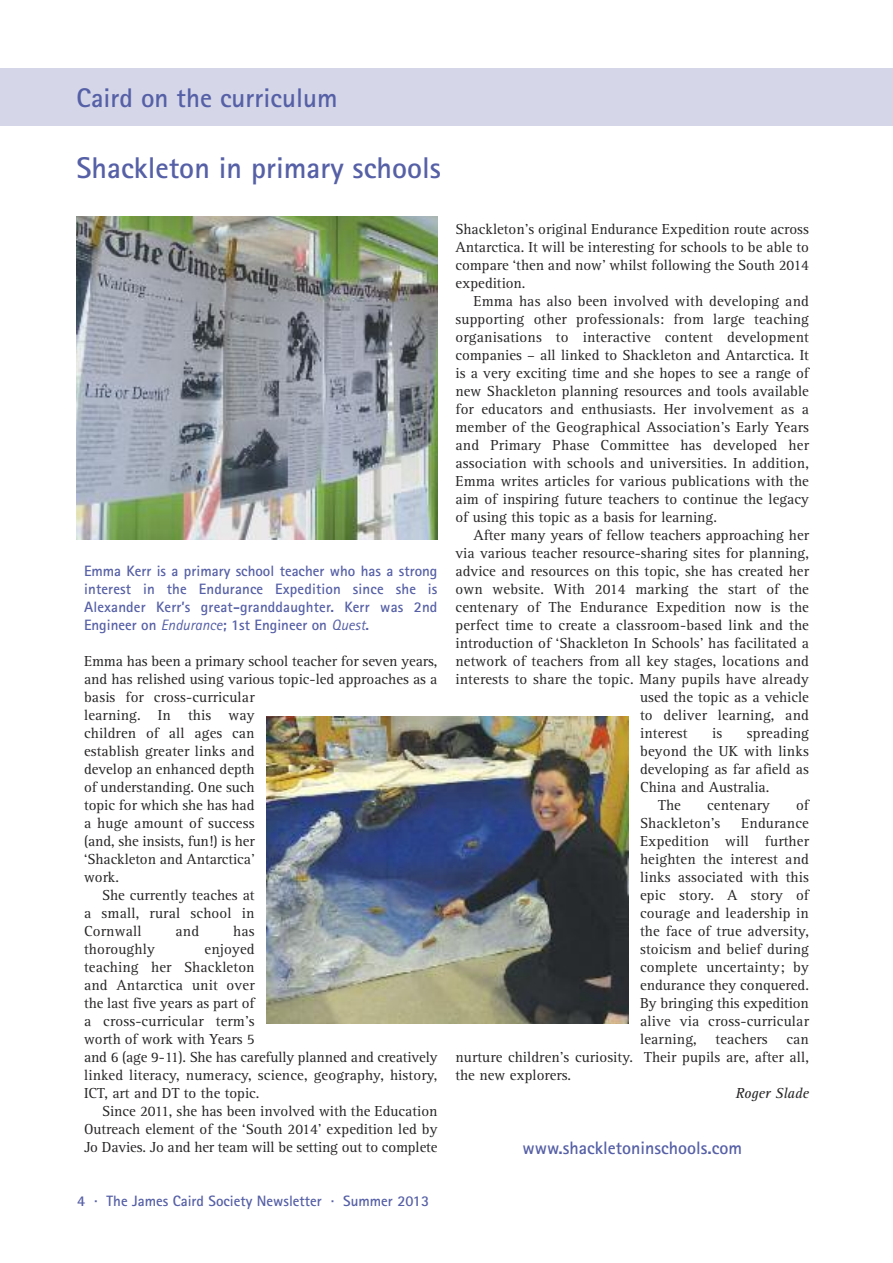
<style>
.page{position:relative;width:893px;height:1263px;background:#fff}
.page>*{position:absolute;margin:0;border:0;box-sizing:border-box;transform-origin:0 0}
.t1{font:700 30px "Rotis Sans Serif";color:#5660a6}
.t2{font:700 27px "Rotis Sans Serif";color:#5660a6}
.t3{font:700 18px "Rotis Sans Serif";color:#5660a6}
.t4{font:15px/18px "Rotis Serif";letter-spacing:.005em;color:#272526;text-align:justify}
.t5{font:700 15px/18px "Rotis Sans Serif";color:#5660a6;text-align:justify}
.t6{font:italic 15px "Rotis Serif";color:#272526}
.s1{font-weight:400;font-style:italic}
</style>
<div class="page">
<div style="left:0;top:68px;width:893px;height:58px;background:#d5d7e9"></div>
<img style="left:267px;top:717px;width:361px;height:306px">
<img style="left:77px;top:216px;width:361px;height:323px">
<h2 class="t2" style="left:77px;top:88px;width:262px">Caird on the curriculum</h2>
<h1 class="t1" style="left:77px;top:157px;width:366px">Shackleton in primary schools</h1>
<p class="t5" style="left:84px;top:563px;width:355px">Emma Kerr is a primary school teacher who has a strong interest in the Endurance Expedition since she is Alexander Kerr’s great-granddaughter. Kerr was 2nd Engineer on <span class="s1">Endurance</span>; 1st Engineer on <span class="s1">Quest</span>.</p>
<p class="t4" style="left:84px;top:654px;width:355px">Emma has been a primary school teacher for seven years,</p>
<p class="t4" style="left:84px;top:672px;width:355px">and has relished using various topic-led approaches as a</p>
<p class="t4" style="left:84px;top:690px;width:172px">basis for cross-curricular</p>
<p class="t4" style="left:84px;top:708px;width:172px">learning. In this way</p>
<p class="t4" style="left:84px;top:726px;width:172px">children of all ages can</p>
<p class="t4" style="left:84px;top:744px;width:172px">establish greater links and</p>
<p class="t4" style="left:84px;top:762px;width:172px">develop an enhanced depth</p>
<p class="t4" style="left:84px;top:780px;width:172px">of understanding. One such</p>
<p class="t4" style="left:84px;top:798px;width:172px">topic for which she has had</p>
<p class="t4" style="left:84px;top:816px;width:172px">a huge amount of success</p>
<p class="t4" style="left:84px;top:834px;width:172px">(and, she insists, fun!) is her</p>
<p class="t4" style="left:84px;top:852px;width:172px">‘Shackleton and Antarctica’</p>
<p class="t4" style="left:84px;top:870px;width:37px">work.</p>
<p class="t4" style="left:102px;top:888px;width:154px">She currently teaches at</p>
<p class="t4" style="left:84px;top:906px;width:172px">a small, rural school in</p>
<p class="t4" style="left:84px;top:924px;width:59px">Cornwall</p>
<p class="t4" style="left:176px;top:924px;width:25px">and</p>
<p class="t4" style="left:233px;top:924px;width:23px">has</p>
<p class="t4" style="left:84px;top:942px;width:72px">thoroughly</p>
<p class="t4" style="left:84px;top:942px;width:355px;text-align:left;text-indent:120px">enjoyed<br>teaching her Shackleton<br>and Antarctica unit over<br>the last five years as part of<br>a cross-curricular term’s<br>worth of work with Years 5<br>and 6 (age 9-11). She has carefully planned and creatively linked literacy, numeracy, science, geography, history,<br>ICT, art and DT to the topic.</p>
<p class="t4" style="left:84px;top:1104px;width:355px;text-indent:18px">Since 2011, she has been involved with the Education Outreach element of the ‘South 2014’ expedition led by Jo Davies. Jo and her team will be setting out to complete</p>
<p class="t4" style="left:455px;top:222px;width:355px">Shackleton’s original Endurance Expedition route across Antarctica. It will be interesting for schools to be able to compare ‘then and now’ whilst following the South 2014 expedition.</p>
<p class="t4" style="left:455px;top:294px;width:355px;text-indent:18px">Emma has also been involved with developing and supporting other professionals: from large teaching organisations to interactive content development companies – all linked to Shackleton and Antarctica. It is a very exciting time and she hopes to see a range of new Shackleton planning resources and tools available for educators and enthusiasts. Her involvement as a member of the Geographical Association’s Early Years and Primary Phase Committee has developed her association with schools and universities. In addition, Emma writes articles for various publications with the aim of inspiring future teachers to continue the legacy of using this topic as a basis for learning.</p>
<p class="t4" style="left:473px;top:528px;width:337px">After many years of fellow teachers approaching her</p>
<p class="t4" style="left:455px;top:546px;width:355px">via various teacher resource-sharing sites for planning,</p>
<p class="t4" style="left:455px;top:564px;width:355px">advice and resources on this topic, she has created her</p>
<p class="t4" style="left:455px;top:582px;width:355px">own website. With 2014 marking the start of the</p>
<p class="t4" style="left:455px;top:600px;width:355px">centenary of The Endurance Expedition now is the</p>
<p class="t4" style="left:455px;top:618px;width:355px">perfect time to create a classroom-based link and the</p>
<p class="t4" style="left:455px;top:636px;width:355px">introduction of ‘Shackleton In Schools’ has facilitated a</p>
<p class="t4" style="left:455px;top:654px;width:355px">network of teachers from all key stages, locations and</p>
<p class="t4" style="left:455px;top:672px;width:355px">interests to share the topic. Many pupils have already</p>
<p class="t4" style="left:640px;top:690px;width:170px">used the topic as a vehicle</p>
<p class="t4" style="left:640px;top:708px;width:170px">to deliver learning, and</p>
<p class="t4" style="left:640px;top:726px;width:49px">interest</p>
<p class="t4" style="left:712px;top:726px;width:12px">is</p>
<p class="t4" style="left:747px;top:726px;width:64px">spreading</p>
<p class="t4" style="left:640px;top:744px;width:170px">beyond the UK with links</p>
<p class="t4" style="left:640px;top:762px;width:170px">developing as far afield as</p>
<p class="t4" style="left:640px;top:780px;width:131px">China and Australia.</p>
<p class="t4" style="left:658px;top:798px;width:24px">The</p>
<p class="t4" style="left:707px;top:798px;width:64px">centenary</p>
<p class="t4" style="left:796px;top:798px;width:14px">of</p>
<p class="t4" style="left:640px;top:816px;width:82px">Shackleton’s</p>
<p class="t4" style="left:741px;top:816px;width:69px">Endurance</p>
<p class="t4" style="left:640px;top:834px;width:170px">Expedition will further</p>
<p class="t4" style="left:640px;top:852px;width:170px">heighten the interest and</p>
<p class="t4" style="left:640px;top:870px;width:170px">links associated with this</p>
<p class="t4" style="left:640px;top:888px;width:170px">epic story. A story of</p>
<p class="t4" style="left:640px;top:906px;width:170px">courage and leadership in</p>
<p class="t4" style="left:640px;top:924px;width:170px">the face of true adversity,</p>
<p class="t4" style="left:640px;top:942px;width:170px">stoicism and belief during</p>
<p class="t4" style="left:640px;top:960px;width:170px">complete uncertainty; by</p>
<p class="t4" style="left:640px;top:978px;width:170px">endurance they conquered.</p>
<p class="t4" style="left:640px;top:996px;width:170px">By bringing this expedition</p>
<p class="t4" style="left:640px;top:1014px;width:170px">alive via cross-curricular</p>
<p class="t4" style="left:640px;top:1032px;width:170px">learning, teachers can</p>
<p class="t4" style="left:455px;top:1050px;width:355px">nurture children’s curiosity. Their pupils are, after all,</p>
<p class="t4" style="left:455px;top:1068px;width:117px">the new explorers.</p>
<p class="t6" style="left:735px;top:1088px;width:75px">Roger Slade</p>
<p class="t3" style="left:522px;top:1142px;width:221px">www.shackletoninschools.com</p>
<p class="t5" style="left:77px;top:1193px;width:353px">4 · The James Caird Society Newsletter · Summer 2013</p>
</div>
